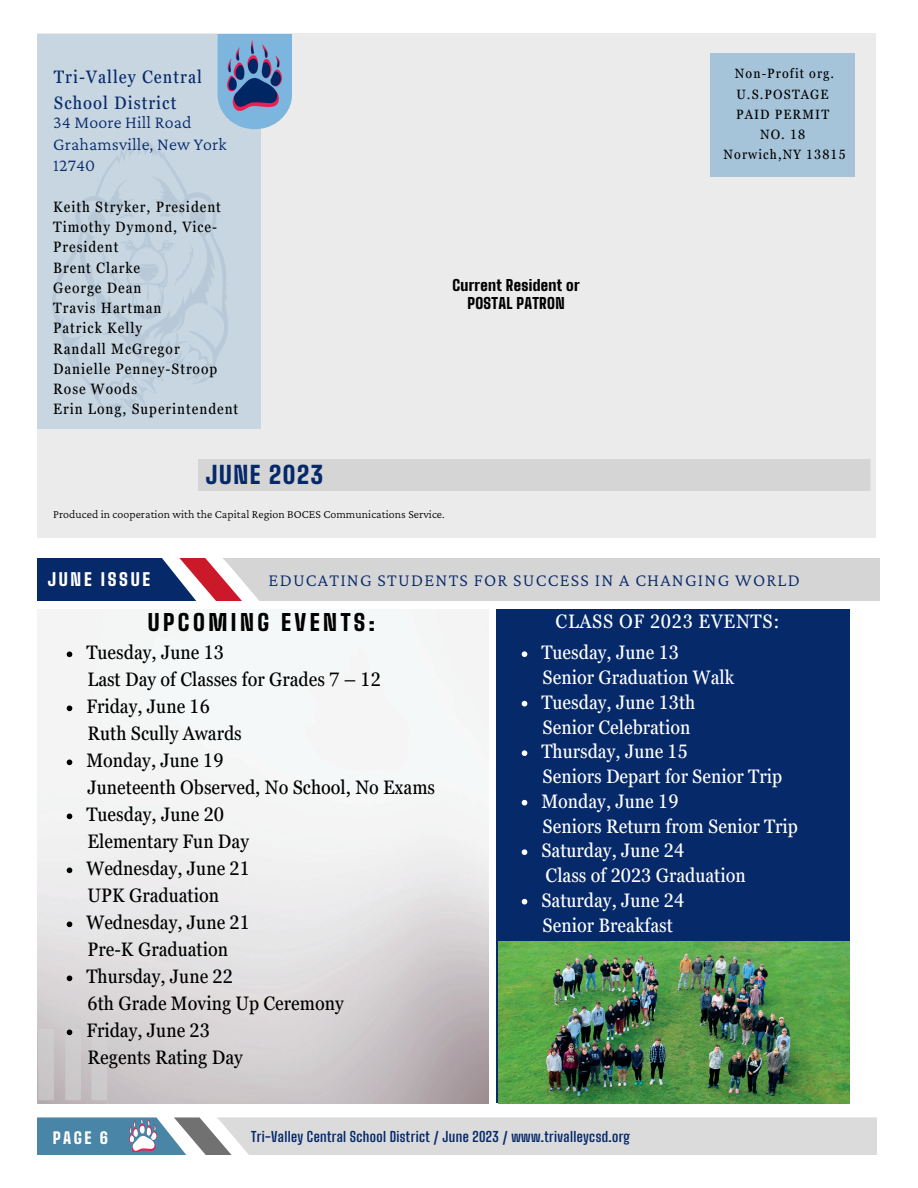
<style>
.page{position:relative;width:918px;height:1188px;background:#fff}
.page>*{position:absolute;margin:0;border:0;box-sizing:border-box;transform-origin:0 0}
.t1{font:900 24px "Big Shoulders Text";letter-spacing:.07em;color:#06296a}
.t2{font:900 22.5px "Big Shoulders Text";letter-spacing:.155em;color:#000}
.t3{font:condensed 19.5px "Georgia Pro";color:#000}
.t4{font:condensed 19.5px/24.8px "Georgia Pro";color:#fff}
.t5{font:condensed 19.5px "Georgia Pro";letter-spacing:.035em;color:#fff}
.t6{font:300 18.3px "Crimson Pro";letter-spacing:.065em;color:#06296a}
.t7{font:300 18px "Crimson Pro";letter-spacing:.01em;color:#06296a}
.t8{font:condensed 18px/25.8px "Georgia Pro";letter-spacing:.06em;color:#06296a}
.t9{font:900 17.25px "Big Shoulders Text";letter-spacing:.155em;color:#fff}
.t10{font:900 15.75px "Big Shoulders Text";color:#fff}
.t11{font:condensed 15px/20.2px "Georgia Pro";letter-spacing:.065em;color:#000}
.t12{font:900 15px "Big Shoulders Text";letter-spacing:.02em;color:#000}
.t13{font:700 13.8px "Big Shoulders Text";letter-spacing:.025em;color:#06296a}
.t14{font:condensed 13.5px/20.2px "Georgia Pro";letter-spacing:.08em;color:#000}
.t15{font:300 12px "Crimson Pro";letter-spacing:.005em;color:#000}
</style>
<div class="page">
<svg style="left:37px;top:33px;width:838px;height:504px;background:#e4e7e9"></svg>
<svg style="left:38px;top:558px;width:841px;height:43px;background:#b3b4bf"></svg>
<svg style="left:38px;top:1118px;width:838px;height:37px;background:#c5cdd2"></svg>
<img style="left:129px;top:1120px;width:27px;height:32px">
<div style="left:92px;top:1029px;width:15px;height:71px;background:#cfcccd"></div>
<div style="left:65px;top:1029px;width:16px;height:71px;background:#cdcacb"></div>
<div style="left:38px;top:1029px;width:16px;height:71px;background:#cbc8ca"></div>
<div style="left:496px;top:610px;width:354px;height:493px;background:#06296a"></div>
<svg style="left:218px;top:34px;width:74px;height:95px;background:#8bbbde"></svg>
<img style="left:228px;top:40px;width:54px;height:71px">
<img style="left:37px;top:137px;width:212px;height:280px">
<div style="left:199px;top:459px;width:672px;height:32px;background:#d5d5d5"></div>
<img style="left:498px;top:942px;width:351px;height:162px">
<svg style="left:522px;top:651px;width:5px;height:6px"></svg>
<svg style="left:522px;top:701px;width:5px;height:5px"></svg>
<svg style="left:522px;top:750px;width:5px;height:6px"></svg>
<svg style="left:522px;top:800px;width:5px;height:6px"></svg>
<svg style="left:522px;top:849px;width:5px;height:6px"></svg>
<svg style="left:522px;top:899px;width:5px;height:5px"></svg>
<svg style="left:67px;top:652px;width:5px;height:5px"></svg>
<svg style="left:67px;top:706px;width:5px;height:5px"></svg>
<svg style="left:67px;top:760px;width:5px;height:5px"></svg>
<svg style="left:67px;top:814px;width:5px;height:5px"></svg>
<svg style="left:67px;top:868px;width:5px;height:5px"></svg>
<svg style="left:67px;top:922px;width:5px;height:5px"></svg>
<svg style="left:67px;top:976px;width:5px;height:5px"></svg>
<svg style="left:67px;top:1030px;width:5px;height:5px"></svg>
<p class="t8" style="left:54px;top:64px;width:150px">Tri-Valley Central<br>School District</p>
<p class="t14" style="left:735px;top:64px;width:101px">Non-Profit org.<br>U.S.POSTAGE</p>
<p class="t14" style="left:736px;top:104px;width:95px">PAID PERMIT</p>
<p class="t14" style="left:760px;top:124px;width:47px">NO. 18</p>
<p class="t14" style="left:724px;top:145px;width:124px">Norwich,NY 13815</p>
<p class="t7" style="left:53px;top:112px;width:140px">34 Moore Hill Road</p>
<p class="t7" style="left:53px;top:134px;width:175px">Grahamsville, New York</p>
<p class="t7" style="left:53px;top:155px;width:44px">12740</p>
<p class="t11" style="left:53px;top:197px;width:169px">Keith Stryker, President</p>
<p class="t11" style="left:53px;top:217px;width:165px">Timothy Dymond, Vice-<br>President</p>
<p class="t11" style="left:53px;top:257px;width:89px">Brent Clarke</p>
<p class="t11" style="left:53px;top:278px;width:90px">George Dean</p>
<p class="t11" style="left:53px;top:298px;width:110px">Travis Hartman</p>
<p class="t11" style="left:53px;top:318px;width:90px">Patrick Kelly</p>
<p class="t11" style="left:53px;top:338px;width:128px">Randall McGregor</p>
<p class="t11" style="left:53px;top:359px;width:166px">Danielle Penney-Stroop</p>
<p class="t11" style="left:53px;top:379px;width:85px">Rose Woods</p>
<p class="t11" style="left:53px;top:399px;width:187px">Erin Long, Superintendent</p>
<p class="t12" style="left:452px;top:276px;width:129px">Current Resident or</p>
<p class="t12" style="left:467px;top:294px;width:99px">POSTAL PATRON</p>
<p class="t1" style="left:206px;top:460px;width:119px">JUNE 2023</p>
<p class="t15" style="left:53px;top:508px;width:393px">Produced in cooperation with the Capital Region BOCES Communications Service.</p>
<p class="t9" style="left:48px;top:569px;width:104px">JUNE ISSUE</p>
<p class="t6" style="left:269px;top:569px;width:533px">EDUCATING STUDENTS FOR SUCCESS IN A CHANGING WORLD</p>
<p class="t2" style="left:148px;top:609px;width:229px">UPCOMING EVENTS:</p>
<p class="t5" style="left:556px;top:610px;width:226px">CLASS OF 2023 EVENTS:</p>
<p class="t4" style="left:541px;top:640px;width:139px">Tuesday, June 13</p>
<p class="t4" style="left:541px;top:690px;width:156px">Tuesday, June 13th</p>
<p class="t4" style="left:541px;top:739px;width:148px">Thursday, June 15</p>
<p class="t4" style="left:541px;top:789px;width:139px">Monday, June 19</p>
<p class="t4" style="left:541px;top:838px;width:206px">Saturday, June 24<br>Class of 2023 Graduation</p>
<p class="t4" style="left:541px;top:888px;width:144px">Saturday, June 24</p>
<p class="t3" style="left:86px;top:642px;width:139px">Tuesday, June 13</p>
<p class="t3" style="left:86px;top:696px;width:125px">Friday, June 16</p>
<p class="t3" style="left:86px;top:750px;width:139px">Monday, June 19</p>
<p class="t3" style="left:86px;top:804px;width:139px">Tuesday, June 20</p>
<p class="t3" style="left:86px;top:858px;width:165px">Wednesday, June 21</p>
<p class="t3" style="left:86px;top:912px;width:165px">Wednesday, June 21</p>
<p class="t3" style="left:86px;top:966px;width:148px">Thursday, June 22</p>
<p class="t3" style="left:86px;top:1020px;width:125px">Friday, June 23</p>
<p class="t4" style="left:543px;top:665px;width:193px">Senior Graduation Walk</p>
<p class="t4" style="left:543px;top:714px;width:149px">Senior Celebration</p>
<p class="t4" style="left:543px;top:764px;width:241px">Seniors Depart for Senior Trip</p>
<p class="t4" style="left:543px;top:813px;width:257px">Seniors Return from Senior Trip</p>
<p class="t3" style="left:88px;top:669px;width:295px">Last Day of Classes for Grades 7 – 12</p>
<p class="t3" style="left:88px;top:723px;width:156px">Ruth Scully Awards</p>
<p class="t3" style="left:88px;top:777px;width:349px">Juneteenth Observed, No School, No Exams</p>
<p class="t3" style="left:88px;top:831px;width:163px">Elementary Fun Day</p>
<p class="t3" style="left:88px;top:885px;width:133px">UPK Graduation</p>
<p class="t3" style="left:88px;top:939px;width:142px">Pre-K Graduation</p>
<p class="t3" style="left:88px;top:993px;width:258px">6th Grade Moving Up Ceremony</p>
<p class="t3" style="left:88px;top:1047px;width:157px">Regents Rating Day</p>
<p class="t4" style="left:543px;top:912px;width:132px">Senior Breakfast</p>
<p class="t10" style="left:53px;top:1129px;width:57px">PAGE 6</p>
<p class="t13" style="left:251px;top:1128px;width:380px">Tri-Valley Central School District / June 2023 / www.trivalleycsd.org</p>
</div>
